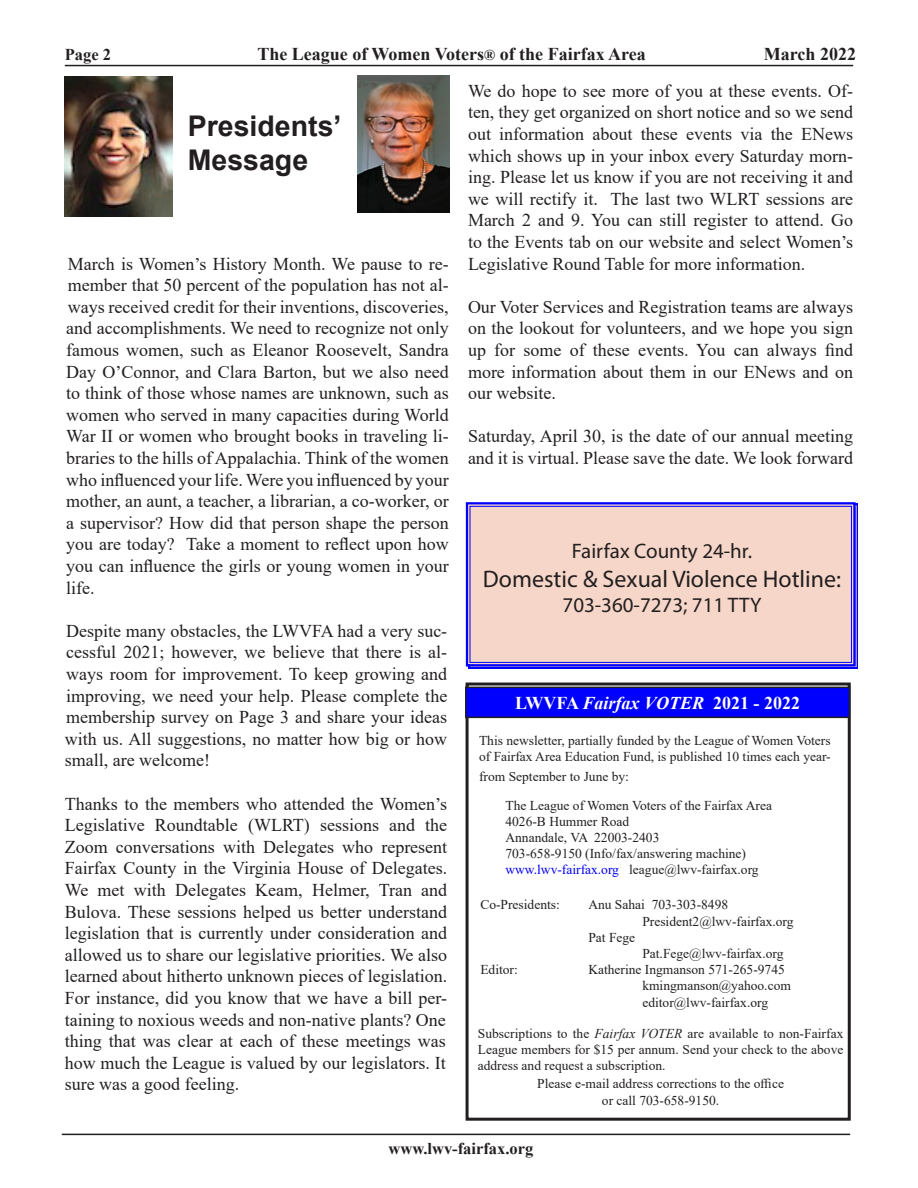
<style>
.page{position:relative;width:918px;height:1188px;background:#fff}
.page>*{position:absolute;margin:0;border:0;box-sizing:border-box;transform-origin:0 0}
.t1{font:700 28.5px/34.2px "Arial";color:#231f20}
.t2{font:italic 24.3px "Times New Roman";color:#000}
.t3{font:24px "Myriad Pro";color:#231f20}
.t4{font:italic 21.15px "Times New Roman";color:#000}
.t5{font:21px "Myriad Pro";color:#231f20}
.t6{font:18px/21.6px "Times New Roman";color:#231f20;text-align:justify}
.t7{font:700 18px "Times New Roman";color:#231f20}
.t8{font:700 18px "Times New Roman";color:#fff}
.t9{font:700 16.5px "Times New Roman";color:#231f20}
.t10{font:13.5px/16.2px "Times New Roman";color:#231f20}
.s1{font-size:15px}
.s2{font-style:italic}
.s3{color:#00f}
</style>
<div class="page">
<div style="left:466px;top:683px;width:385px;height:438px;border:3px solid #231f20"></div>
<hr style="left:65px;top:65px;width:788px;height:1px;background:#231f20">
<hr style="left:62px;top:1134px;width:788px;height:1px;background:#231f20">
<img style="left:65px;top:77px;width:108px;height:139px">
<div style="left:466px;top:687px;width:383px;height:30px;background:#00f"></div>
<div style="left:465px;top:687px;width:385px;height:31px;border:2px solid #231f20"></div>
<img style="left:357px;top:75px;width:93px;height:137px">
<svg style="left:465px;top:502px;width:392px;height:166px;background:#e9cbca"></svg>
<div style="left:470px;top:506px;width:382px;height:157px;border:1px solid #00f"></div>
<p class="t9" style="left:65px;top:43px;width:48px">Page 2</p>
<p class="t7" style="left:257px;top:41px;width:390px">The League of Women Voters<span class="s1">®</span> of the Fairfax Area</p>
<p class="t7" style="left:764px;top:41px;width:94px">March 2022</p>
<h1 class="t1" style="left:188px;top:109px;width:155px">Presidents’<br>Message</h1>
<p class="t6" style="left:66px;top:252px;width:384px">March is Women’s History Month. We pause to re&shy;member that 50 percent of the population has not al&shy;ways received credit for their inventions, discoveries, and accomplishments. We need to recognize not only famous women, such as Eleanor Roosevelt, Sandra Day O’Connor, and Clara Barton, but we also need to think of those whose names are unknown, such as women who served in many capacities during World War II or women who brought books in traveling li&shy;braries to the hills of Appalachia. Think of the women who influenced your life. Were you influenced by your mother, an aunt, a teacher, a librarian, a co-worker, or a supervisor? How did that person shape the person you are today? Take a moment to reflect upon how you can influence the girls or young women in your life.</p>
<p class="t6" style="left:65px;top:619px;width:384px">Despite many obstacles, the LWVFA had a very suc&shy;cessful 2021; however, we believe that there is al&shy;ways room for improvement. To keep growing and improving, we need your help. Please complete the membership survey on Page 3 and share your ideas with us. All suggestions, no matter how big or how small, are welcome!</p>
<p class="t6" style="left:65px;top:792px;width:384px">Thanks to the members who attended the Women’s Legislative Roundtable (WLRT) sessions and the Zoom conversations with Delegates who represent Fairfax County in the Virginia House of Delegates.<br>We met with Delegates Keam, Helmer, Tran and Bulova. These sessions helped us better understand legislation that is currently under consideration and allowed us to share our legislative priorities. We also learned about hitherto unknown pieces of legislation.<br>For instance, did you know that we have a bill per&shy;taining to noxious weeds and non-native plants? One thing that was clear at each of these meetings was how much the League is valued by our legislators. It sure was a good feeling.</p>
<p class="t6" style="left:468px;top:79px;width:387px">We do hope to see more of you at these events. Of&shy;ten, they get organized on short notice and so we send out information about these events via the ENews which shows up in your inbox every Saturday morn&shy;ing. Please let us know if you are not receiving it and we will rectify it. The last two WLRT sessions are March 2 and 9. You can still register to attend. Go to the Events tab on our website and select Women’s Legislative Round Table for more information.</p>
<p class="t6" style="left:468px;top:295px;width:387px">Our Voter Services and Registration teams are always on the lookout for volunteers, and we hope you sign up for some of these events. You can always find more information about them in our ENews and on our website.</p>
<p class="t6" style="left:468px;top:425px;width:387px">Saturday, April 30, is the date of our annual meeting and it is virtual. Please save the date. We look forward</p>
<p class="t5" style="left:572px;top:538px;width:182px">Fairfax County 24-hr.</p>
<p class="t3" style="left:483px;top:564px;width:360px">Domestic &amp; Sexual Violence Hotline:</p>
<p class="t5" style="left:563px;top:592px;width:200px">703-360-7273; 711 TTY</p>
<p class="t4" style="left:573px;top:538px;width:186px">Fairfax County 24-hr.</p>
<h2 class="t2" style="left:484px;top:564px;width:361px">Domestic &amp; Sexual Violence Hotline:</h2>
<p class="t4" style="left:564px;top:593px;width:203px">703-360-7273; 711 TTY</p>
<p class="t8" style="left:515px;top:690px;width:287px">LWVFA <span class="s2">Fairfax VOTER</span> 2021 - 2022</p>
<p class="t10" style="left:479px;top:732px;width:353px">This newsletter, partially funded by the League of Women Voters of Fairfax Area Education Fund, is published 10 times each year-</p>
<p class="t10" style="left:479px;top:768px;width:151px">from September to June by:</p>
<p class="t10" style="left:505px;top:796px;width:268px">The League of Women Voters of the Fairfax Area 4026-B Hummer Road<br>Annandale, VA 22003-2403<br>703-658-9150 (Info/fax/answering machine) <span class="s3">www.lwv-fairfax.org</span> league@lwv-fairfax.org</p>
<p class="t10" style="left:480px;top:896px;width:81px">Co-Presidents:</p>
<p class="t10" style="left:588px;top:896px;width:141px">Anu Sahai 703-303-8498</p>
<p class="t10" style="left:642px;top:913px;width:153px">President2@lwv-fairfax.org</p>
<p class="t10" style="left:588px;top:929px;width:48px">Pat Fege</p>
<p class="t10" style="left:642px;top:945px;width:143px">Pat.Fege@lwv-fairfax.org</p>
<p class="t10" style="left:480px;top:961px;width:39px">Editor:</p>
<p class="t10" style="left:642px;top:961px;width:150px;text-indent:-54px">Katherine Ingmanson 571-265-9745 kmingmanson@yahoo.com editor@lwv-fairfax.org</p>
<p class="t10" style="left:478px;top:1024px;width:367px;text-align:justify">Subscriptions to the <span class="s2">Fairfax VOTER</span> are available to non-Fairfax League members for $15 per annum. Send your check to the above address and request a subscription.</p>
<p class="t10" style="left:537px;top:1075px;width:248px;text-align:center">Please e-mail address corrections to the office or call 703-658-9150.</p>
<p class="t9" style="left:389px;top:1136px;width:146px">www.lwv-fairfax.org</p>
</div>
